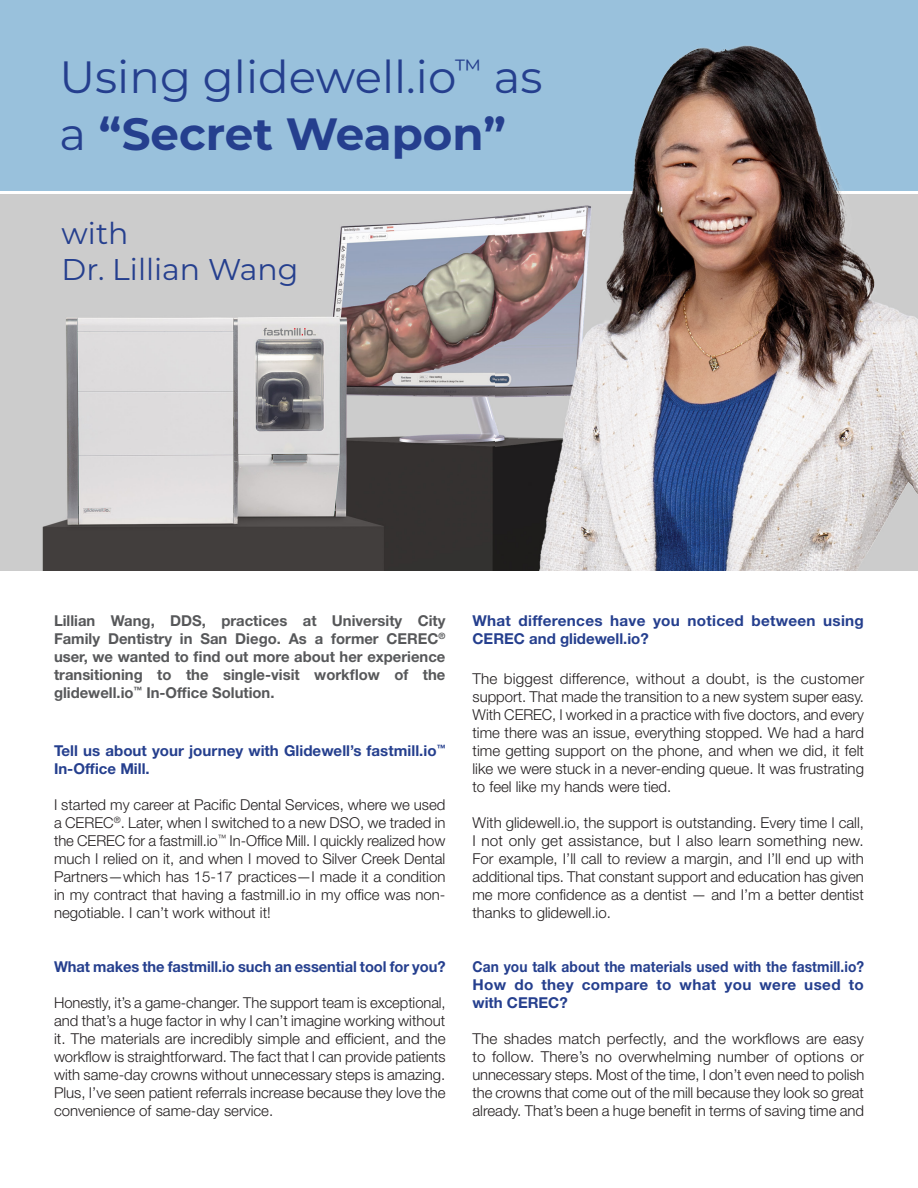
<style>
.page{position:relative;width:918px;height:1188px;background:#fff}
.page>*{position:absolute;margin:0;border:0;box-sizing:border-box;transform-origin:0 0}
.t1{font:45.15px/57px "Montserrat";color:#253f8e}
.t2{font:30px/36px "Montserrat";color:#253f8e}
.Copy{font:300 15px/18px "Helvetica Neue LT Std";color:#231f20;text-align:justify}
.t3{font:700 15px/18px "Helvetica Neue LT Std";color:#57585a;text-align:justify}
.Interviewer{font:700 15px/18px "Helvetica Neue LT Std";color:#253f8e}
.Interviewer-2{font:700 15px/18px "Helvetica Neue LT Std";color:#253f8e;text-align:justify;scale:.92 1}
.Interviewer-3{font:700 15px/18px "Helvetica Neue LT Std";letter-spacing:.02em;color:#253f8e}
.s1{font-weight:700}
</style>
<div class="page">
<div style="left:0;top:0;width:918px;height:190px;background:#99c1dc"></div>
<img style="left:0;top:194px;width:918px;height:376px">
<img style="left:496px;top:45px;width:422px;height:509px">
<p class="t1" style="left:59px;top:47px;width:485px">Using glidewell.io<sup>™</sup> as a <span class="s1">“Secret Weapon”</span></p>
<p class="t2" style="left:62px;top:214px;width:238px">with<br>Dr. Lillian Wang</p>
<p class="t3" style="left:54px;top:612px;width:393px">Lillian Wang, DDS, practices at University City Family Dentistry in San Diego. As a former CEREC<sup>® </sup>user, we wanted to find out more about her experience transitioning to the single-visit workflow of the glidewell.io<sup>™</sup> In-Office Solution.</p>
<p class="Interviewer" style="left:54px;top:741px;width:393px">Tell us about your journey with Glidewell’s fastmill.io<sup>™<br></sup>In-Office Mill.</p>
<p class="Copy" style="left:54px;top:795px;width:393px">I started my career at Pacific Dental Services, where we used a CEREC<sup>®</sup>. Later, when I switched to a new DSO, we traded in the CEREC for a fastmill.io<sup>™</sup> In-Office Mill. I quickly realized how much I relied on it, and when I moved to Silver Creek Dental Partners—which has 15-17 practices—I made it a condition in my contract that having a fastmill.io in my office was non&shy;negotiable. I can’t work without it!</p>
<p class="Interviewer" style="left:54px;top:957px;width:393px">What makes the fastmill.io such an essential tool for you?</p>
<p class="Copy" style="left:54px;top:993px;width:393px">Honestly, it’s a game-changer. The support team is exceptional, and that’s a huge factor in why I can’t imagine working without it. The materials are incredibly simple and efficient, and the workflow is straightforward. The fact that I can provide patients with same-day crowns without unnecessary steps is amazing.<br>Plus, I’ve seen patient referrals increase because they love the convenience of same-day service.</p>
<p class="Interviewer-3" style="left:472px;top:612px;width:393px">What differences have you noticed between using<br>CEREC and glidewell.io?</p>
<p class="Copy" style="left:472px;top:669px;width:393px">The biggest difference, without a doubt, is the customer support. That made the transition to a new system super easy.<br>With CEREC, I worked in a practice with five doctors, and every time there was an issue, everything stopped. We had a hard time getting support on the phone, and when we did, it felt like we were stuck in a never-ending queue. It was frustrating to feel like my hands were tied.</p>
<p class="Copy" style="left:472px;top:813px;width:393px">With glidewell.io, the support is outstanding. Every time I call, I not only get assistance, but I also learn something new.<br>For example, I’ll call to review a margin, and I’ll end up with additional tips. That constant support and education has given me more confidence as a dentist — and I’m a better dentist thanks to glidewell.io.</p>
<p class="Interviewer-2" style="left:472px;top:957px;width:427px">Can you talk about the materials used with the fastmill.io?<br>How do they compare to what you were used to with CEREC?</p>
<p class="Copy" style="left:472px;top:1029px;width:393px">The shades match perfectly, and the workflows are easy to follow. There’s no overwhelming number of options or unnecessary steps. Most of the time, I don’t even need to polish the crowns that come out of the mill because they look so great already. That’s been a huge benefit in terms of saving time and</p>
</div>
